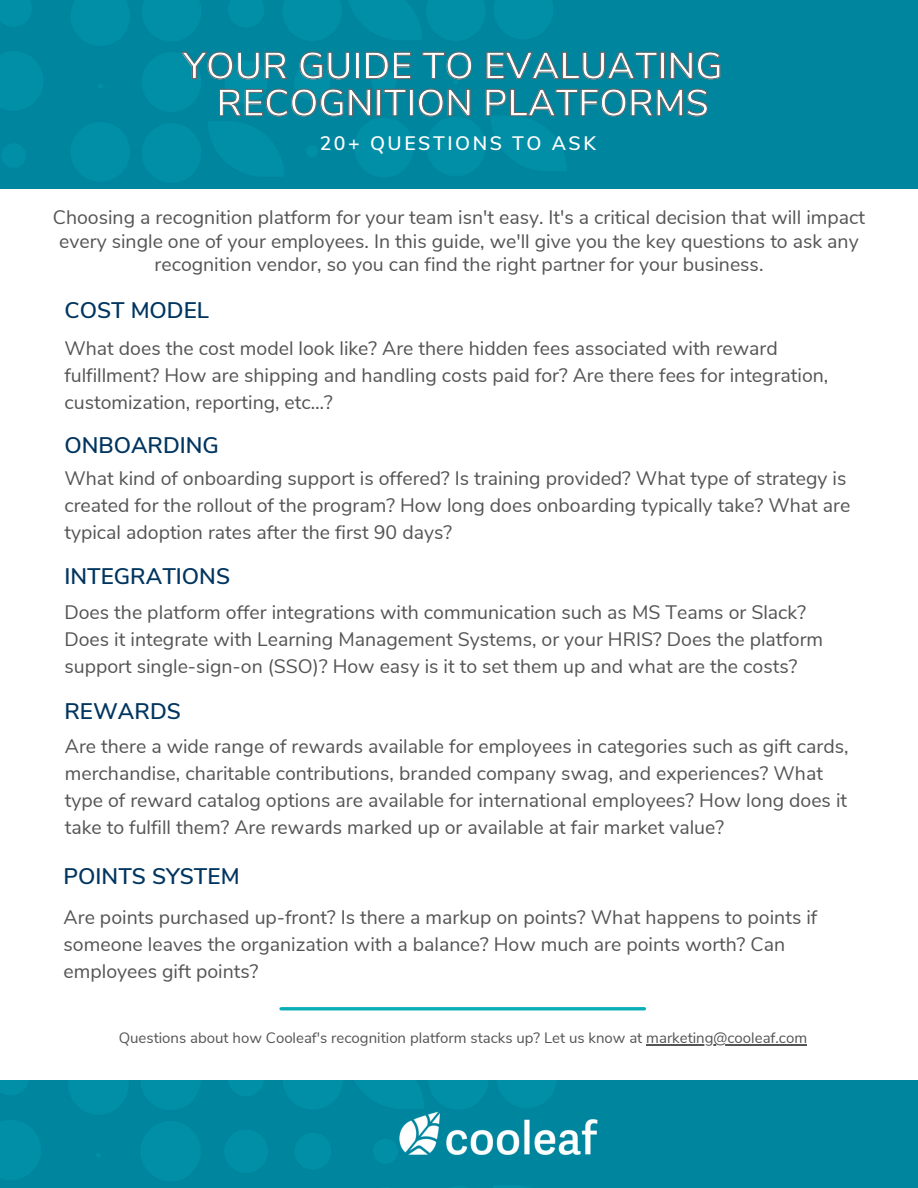
<style>
.page{position:relative;width:918px;height:1188px;background:#fff}
.page>*{position:absolute;margin:0;border:0;box-sizing:border-box;transform-origin:0 0}
.t1{font:600 37.5px/37.2px "Nunito Sans";color:#fff;text-align:center}
.t2{font:600 22.5px "Nunito Sans";color:#003560}
.t3{font:19.5px/27px "Nunito Sans";color:#545454}
.t4{font:600 19.5px "Nunito Sans";letter-spacing:.13em;color:#fff}
.t5{font:15px "Nunito Sans";color:#545454}
</style>
<div class="page">
<img style="left:0;top:0;width:918px;height:189px">
<img style="left:0;top:1081px;width:918px;height:107px">
<hr style="left:281px;top:1007px;width:363px;height:3px;background:#08aeb6">
<img style="left:394px;top:1106px;width:209px;height:59px">
<svg style="left:181px;top:51px;width:539px;height:28px;background:#118095"></svg>
<svg style="left:219px;top:89px;width:489px;height:27px;background:#127f93"></svg>
<hr style="left:646px;top:1044px;width:161px;height:1px;background:#545454">
<p class="t1" style="left:183px;top:48px;width:541px">YOUR GUIDE TO EVALUATING<br>RECOGNITION PLATFORMS</p>
<p class="t4" style="left:320px;top:130px;width:278px">20+ QUESTIONS TO ASK</p>
<p class="t3" style="left:53px;top:206px;width:814px;line-height:23.7px;text-align:center">Choosing a recognition platform for your team isn't easy. It's a critical decision that will impact every single one of your employees. In this guide, we'll give you the key questions to ask any recognition vendor, so you can find the right partner for your business.</p>
<p class="t2" style="left:64px;top:296px;width:146px">COST MODEL</p>
<p class="t3" style="left:64px;top:335px;width:765px">What does the cost model look like? Are there hidden fees associated with reward fulfillment? How are shipping and handling costs paid for? Are there fees for integration, customization, reporting, etc…?</p>
<p class="t2" style="left:64px;top:430px;width:156px">ONBOARDING</p>
<p class="t3" style="left:64px;top:465px;width:787px">What kind of onboarding support is offered? Is training provided? What type of strategy is created for the rollout of the program? How long does onboarding typically take? What are typical adoption rates after the first 90 days?</p>
<p class="t2" style="left:64px;top:561px;width:167px">INTEGRATIONS</p>
<p class="t3" style="left:64px;top:599px;width:760px">Does the platform offer integrations with communication such as MS Teams or Slack?<br>Does it integrate with Learning Management Systems, or your HRIS? Does the platform support single-sign-on (SSO)? How easy is it to set them up and what are the costs?</p>
<p class="t2" style="left:64px;top:696px;width:118px">REWARDS</p>
<p class="t3" style="left:65px;top:733px;width:785px">Are there a wide range of rewards available for employees in categories such as gift cards, merchandise, charitable contributions, branded company swag, and experiences? What type of reward catalog options are available for international employees? How long does it take to fulfill them? Are rewards marked up or available at fair market value?</p>
<p class="t2" style="left:64px;top:861px;width:178px">POINTS SYSTEM</p>
<p class="t3" style="left:64px;top:904px;width:755px">Are points purchased up-front? Is there a markup on points? What happens to points if someone leaves the organization with a balance? How much are points worth? Can employees gift points?</p>
<p class="t5" style="left:119px;top:1028px;width:690px">Questions about how Cooleaf's recognition platform stacks up? Let us know at marketing@cooleaf.com</p>
</div>
